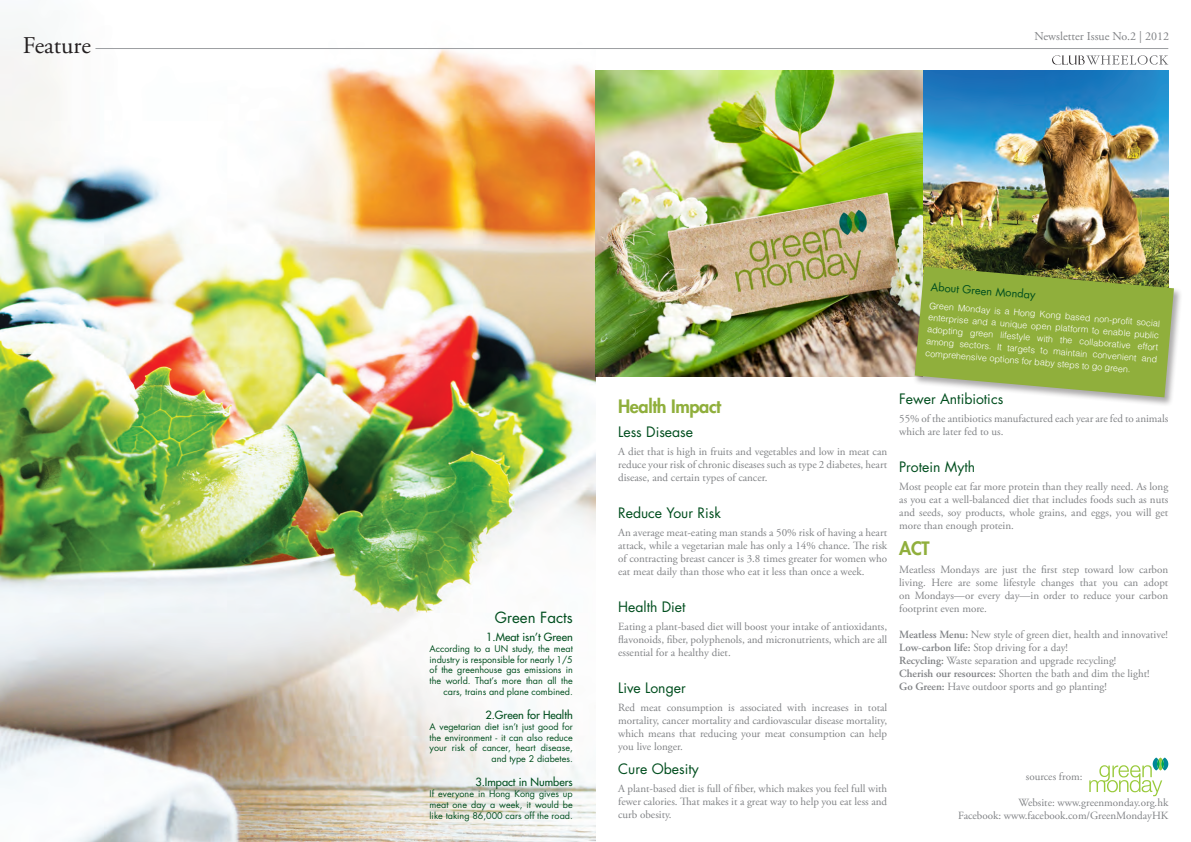
<style>
.page{position:relative;width:1191px;height:842px;background:#fff}
.page>*{position:absolute;margin:0;border:0;box-sizing:border-box;transform-origin:0 0}
.t1{font:24px "Adobe Garamond Pro";color:#231f20}
.t2{font:800 18px "Futura Std";letter-spacing:-.02em;color:#90af3c}
.t3{font:15px "Futura Std";color:#004e1e}
.t4{font:14px "Futura Std";color:#004e1e}
.t5{font:12px "Adobe Garamond Pro";color:#808285}
.t6{font:11px/13px "Adobe Garamond Pro";color:#808285;text-align:justify}
.t7{font:500 11px "Futura Std";color:#004e1e}
.t8{font:11px "Futura Std";color:#004e1e}
.t9{font:9px/10.8px "Futura Std";color:#004e1e;text-align:right}
.t10{font:300 9px/11.9px "Helvetica LT Std";color:#fff;text-align:justify}
.s1{font-weight:600}
</style>
<div class="page">
<img style="left:0;top:36px;width:595px;height:806px">
<img style="left:922px;top:71px;width:246px;height:195px">
<img style="left:595px;top:71px;width:327px;height:306px">
<div style="left:913px;top:266px;width:269px;height:141px;background:#231f20;opacity:.38"></div>
<svg style="left:914px;top:266px;width:260px;height:131px;background:#94ac4b"></svg>
<svg style="left:1052px;top:55px;width:116px;height:10px"></svg>
<hr style="left:95px;top:48px;width:1073px;height:1px;background:#9c9ea1">
<svg style="left:1089px;top:757px;width:79px;height:39px"></svg>
<h1 class="t1" style="left:23px;top:31px;width:70px">Feature</h1>
<p class="t5" style="left:1034px;top:29px;width:136px">Newsletter Issue No.2 | 2012</p>
<h3 class="t3" style="left:495px;top:608px;width:79px">Green Facts</h3>
<p class="t7" style="left:486px;top:630px;width:88px">1.Meat isn’t Green</p>
<p class="t9" style="left:429px;top:643px;width:145px">According to a UN study, the meat industry is responsible for nearly 1/5 of the greenhouse gas emissions in the world. That’s more than all the cars, trains and plane combined.</p>
<p class="t7" style="left:485px;top:708px;width:89px">2.Green for Health</p>
<p class="t9" style="left:429px;top:721px;width:145px">A vegetarian diet isn’t just good for the environment - it can also reduce your risk of cancer, heart disease, and type 2 diabetes.</p>
<p class="t7" style="left:475px;top:775px;width:99px">3.Impact in Numbers</p>
<p class="t9" style="left:429px;top:788px;width:145px;text-align:justify">If everyone in Hong Kong gives up meat one day a week, it would be like taking 86,000 cars off the road.</p>
<h2 class="t2" style="left:618px;top:395px;width:105px">Health Impact</h2>
<p class="t4" style="left:618px;top:423px;width:76px">Less Disease</p>
<p class="t6" style="left:618px;top:445px;width:270px">A diet that is high in fruits and vegetables and low in meat can reduce your risk of chronic diseases such as type 2 diabetes, heart disease, and certain types of cancer.</p>
<p class="t4" style="left:618px;top:504px;width:104px">Reduce Your Risk</p>
<p class="t6" style="left:618px;top:526px;width:270px">An average meat-eating man stands a 50% risk of having a heart attack, while a vegetarian male has only a 14% chance. The risk of contracting breast cancer is 3.8 times greater for women who eat meat daily than those who eat it less than once a week.</p>
<p class="t4" style="left:618px;top:598px;width:69px">Health Diet</p>
<p class="t6" style="left:618px;top:620px;width:270px">Eating a plant-based diet will boost your intake of antioxidants, flavonoids, fiber, polyphenols, and micronutrients, which are all essential for a healthy diet.</p>
<p class="t4" style="left:618px;top:679px;width:69px">Live Longer</p>
<p class="t6" style="left:618px;top:701px;width:270px">Red meat consumption is associated with increases in total mortality, cancer mortality and cardiovascular disease mortality, which means that reducing your meat consumption can help you live longer.</p>
<p class="t4" style="left:618px;top:760px;width:82px">Cure Obesity</p>
<p class="t6" style="left:618px;top:782px;width:271px">A plant-based diet is full of fiber, which makes you feel full with fewer calories. That makes it a great way to help you eat less and curb obesity.</p>
<p class="t8" style="left:931px;top:279px;width:107px;rotate:5deg">About Green Monday</p>
<p class="t10" style="left:929px;top:300px;width:233px;rotate:4deg">Green Monday is a Hong Kong based non-profit social enterprise and a unique open platform to enable public adopting green lifestyle with the collaborative effort among sectors. It targets to maintain convenient and comprehensive options for baby steps to go green.</p>
<p class="t4" style="left:899px;top:390px;width:105px">Fewer Antibiotics</p>
<p class="t6" style="left:899px;top:412px;width:270px">55% of the antibiotics manufactured each year are fed to animals which are later fed to us.</p>
<p class="t4" style="left:899px;top:458px;width:77px">Protein Myth</p>
<p class="t6" style="left:899px;top:480px;width:270px">Most people eat far more protein than they really need. As long as you eat a well-balanced diet that includes foods such as nuts and seeds, soy products, whole grains, and eggs, you will get more than enough protein.</p>
<h2 class="t2" style="left:899px;top:537px;width:32px">ACT</h2>
<p class="t6" style="left:899px;top:563px;width:270px">Meatless Mondays are just the first step toward low carbon living. Here are some lifestyle changes that you can adopt on Mondays—or every day—in order to reduce your carbon footprint even more.</p>
<p class="t6" style="left:899px;top:628px;width:270px;text-align:left"><span class="s1">Meatless Menu:</span> New style of green diet, health and innovative!<br><span class="s1">Low-carbon life:</span> Stop driving for a day!<br><span class="s1">Recycling:</span> Waste separation and upgrade recycling!<br><span class="s1">Cherish our resources:</span> Shorten the bath and dim the light!<br><span class="s1">Go Green:</span> Have outdoor sports and go planting!</p>
<p class="t6" style="left:1025px;top:771px;width:58px">sources from:</p>
<p class="t6" style="left:958px;top:797px;width:211px;text-align:right">Website: www.greenmonday.org.hk<br>Facebook: www.facebook.com/GreenMondayHK</p>
</div>
